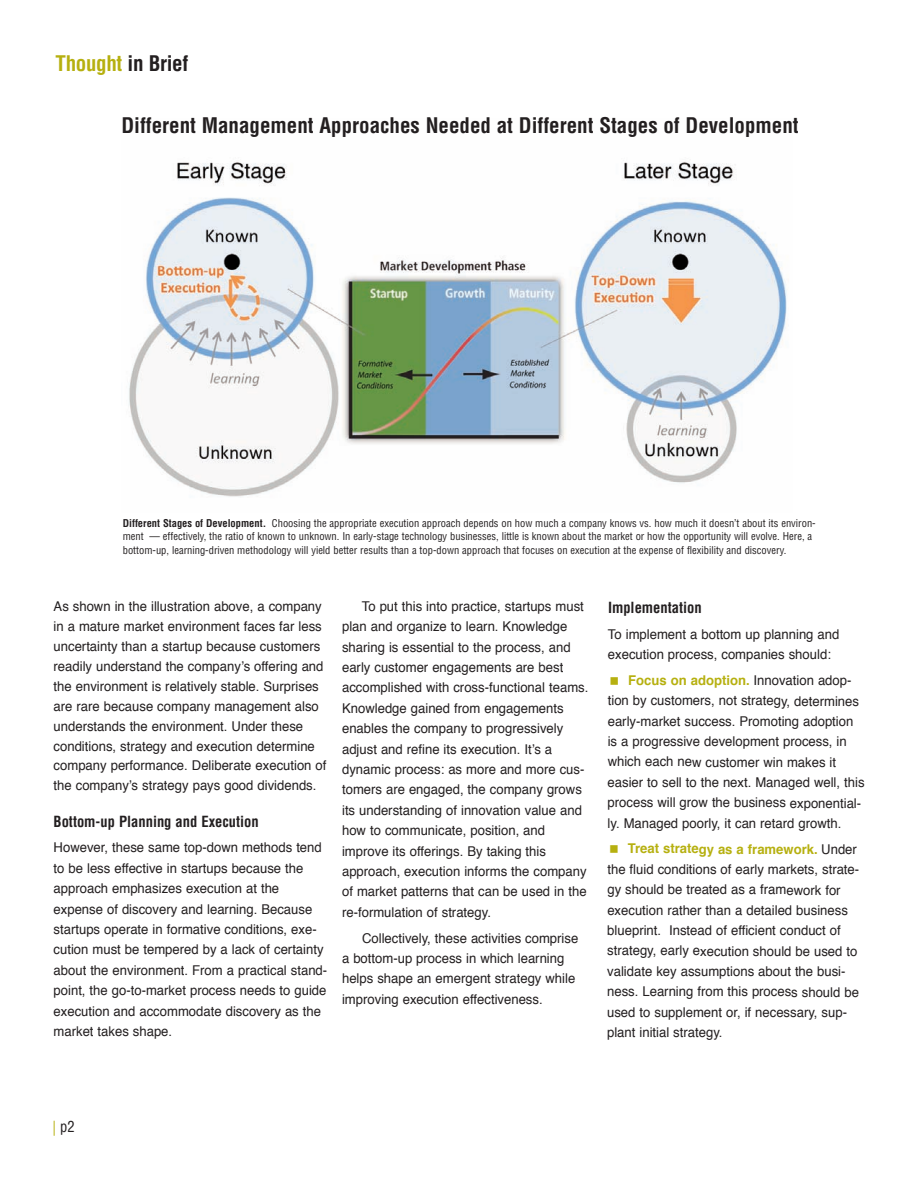
<style>
.page{position:relative;width:918px;height:1188px;background:#fff}
.page>*{position:absolute;margin:0;border:0;box-sizing:border-box;transform-origin:0 0}
.t1{font:700 condensed 21px "Helvetica";color:#231f20}
.t2{font:700 condensed 21px "Helvetica";letter-spacing:-.015em;color:#b6b010}
.t3{font:700 condensed 15px "Helvetica";color:#231f20}
.t4{font:condensed 15px "Helvetica";color:#231f20}
.t5{font:13.5px/20.4px "Helvetica";color:#231f20}
.t6{font:condensed 10.5px/13.5px "Helvetica";color:#231f20}
.s1{color:#231f20}
.s2{font-weight:700}
.s3{font-weight:700;color:#b6b010}
.s4{color:#b6b010}
</style>
<div class="page">
<img style="left:129px;top:162px;width:658px;height:335px">
<h1 class="t2" style="left:56px;top:52px;width:134px">Thought <span class="s1">in Brief</span></h1>
<h1 class="t1" style="left:121px;top:114px;width:679px">Different Management Approaches Needed at Different Stages of Development</h1>
<p class="t6" style="left:123px;top:516px;width:695px"><span class="s2">Different Stages of Development.</span> Choosing the appropriate execution approach depends on how much a company knows vs. how much it doesn’t about its environ&shy;ment — effectively, the ratio of known to unknown. In early-stage technology businesses, little is known about the market or how the opportunity will evolve. Here, a bottom-up, learning-driven methodology will yield better results than a top-down approach that focuses on execution at the expense of flexibility and discovery.</p>
<p class="t5" style="left:54px;top:597px;width:274px;line-height:20px">As shown in the illustration above, a company in a mature market environment faces far less uncertainty than a startup because customers readily understand the company’s offering and the environment is relatively stable. Surprises are rare because company management also understands the environment. Under these conditions, strategy and execution determine company performance. Deliberate execution of the company’s strategy pays good dividends.</p>
<p class="t3" style="left:54px;top:813px;width:207px">Bottom-up Planning and Execution</p>
<p class="t5" style="left:54px;top:839px;width:275px">However, these same top-down methods tend to be less effective in startups because the approach emphasizes execution at the expense of discovery and learning. Because startups operate in formative conditions, exe&shy;cution must be tempered by a lack of certainty about the environment. From a practical stand&shy;point, the go-to-market process needs to guide execution and accommodate discovery as the market takes shape.</p>
<p class="t5" style="left:342px;top:597px;width:248px;text-indent:20px">To put this into practice, startups must plan and organize to learn. Knowledge sharing is essential to the process, and early customer engagements are best accomplished with cross-functional teams.<br>Knowledge gained from engagements enables the company to progressively adjust and refine its execution. It’s a dynamic process: as more and more cus&shy;tomers are engaged, the company grows its understanding of innovation value and how to communicate, position, and improve its offerings. By taking this approach, execution informs the company of market patterns that can be used in the re-formulation of strategy.</p>
<p class="t5" style="left:342px;top:929px;width:238px;text-indent:20px">Collectively, these activities comprise a bottom-up process in which learning helps shape an emergent strategy while improving execution effectiveness.</p>
<p class="t3" style="left:608px;top:599px;width:95px">Implementation</p>
<p class="t5" style="left:608px;top:625px;width:233px">To implement a bottom up planning and execution process, companies should:</p>
<p class="t5" style="left:608px;top:671px;width:259px;text-indent:21px"><span class="s3">Focus on adoption.</span> Innovation adop&shy;tion by customers, not strategy, determines early-market success. Promoting adoption is a progressive development process, in which each new customer win makes it easier to sell to the next. Managed well, this process will grow the business exponential&shy;ly. Managed poorly, it can retard growth.</p>
<p class="t5" style="left:607px;top:840px;width:254px;text-indent:21px"><span class="s3">Treat strategy as a framework.</span> Under the fluid conditions of early markets, strate&shy;gy should be treated as a framework for execution rather than a detailed business blueprint. Instead of efficient conduct of strategy, early execution should be used to validate key assumptions about the busi&shy;ness. Learning from this process should be used to supplement or, if necessary, sup&shy;plant initial strategy.</p>
<p class="t4" style="left:52px;top:1118px;width:24px"><span class="s4">|</span> p2</p>
</div>
